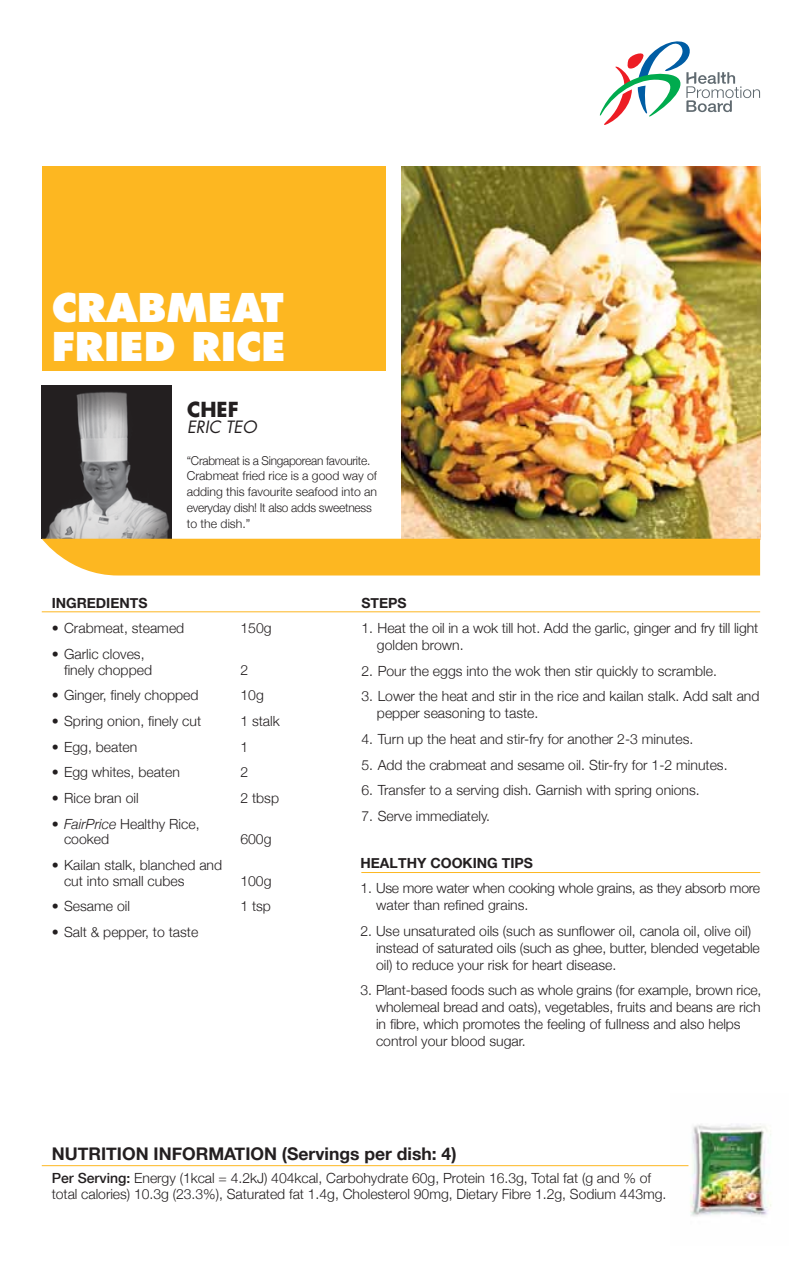
<style>
.page{position:relative;width:802px;height:1288px;background:#fff}
.page>*{position:absolute;margin:0;border:0;box-sizing:border-box;transform-origin:0 0}
.t1{font:800 38.5px/38.5px "Futura";color:#fff}
.t2{font:700 20.12px "Futura";color:#231f20}
.t3{font:700 17.5px "Helvetica Neue";color:#231f20}
.t4{font:italic 16.45px "Futura";color:#231f20}
.t5{font:300 14px/16.8px "Helvetica Neue";color:#231f20}
.t6{font:700 14px "Helvetica Neue";color:#231f20}
.t7{font:300 12.25px/15.8px "Helvetica Neue";color:#231f20}
.s1{font-style:italic}
.s2{font-weight:500}
</style>
<div class="page">
<img style="left:669px;top:1123px;width:102px;height:93px">
<hr style="left:42px;top:1165px;width:646px;height:1px;background:#fdb721">
<div style="left:42px;top:166px;width:343px;height:204px;background:#fdb721"></div>
<svg style="left:599px;top:41px;width:160px;height:84px"></svg>
<hr style="left:42px;top:611px;width:717px;height:1px;background:#fdb721">
<img style="left:42px;top:385px;width:130px;height:153px">
<img style="left:401px;top:167px;width:358px;height:371px">
<div style="left:42px;top:538px;width:717px;height:37px;background:#fdb721"></div>
<hr style="left:361px;top:872px;width:398px;height:1px;background:#fdb721">
<h1 class="t1" style="left:52px;top:289px;width:235px">CRABMEAT<br>FRIED RICE</h1>
<h2 class="t2" style="left:187px;top:396px;width:53px">CHEF</h2>
<p class="t4" style="left:187px;top:416px;width:71px">ERIC TEO</p>
<p class="t7" style="left:187px;top:452px;width:192px">“Crabmeat is a Singaporean favourite.<br>Crabmeat fried rice is a good way of adding this favourite seafood into an everyday dish! It also adds sweetness to the dish.”</p>
<p class="t6" style="left:52px;top:594px;width:97px">INGREDIENTS</p>
<p class="t5" style="left:52px;top:619px;width:134px">• Crabmeat, steamed</p>
<p class="t5" style="left:240px;top:619px;width:33px">150g</p>
<p class="t5" style="left:64px;top:645px;width:89px;line-height:15.8px;text-indent:-12px">• Garlic cloves, finely chopped</p>
<p class="t5" style="left:240px;top:661px;width:9px">2</p>
<p class="t5" style="left:52px;top:686px;width:148px">• Ginger, finely chopped</p>
<p class="t5" style="left:240px;top:686px;width:25px">10g</p>
<p class="t5" style="left:52px;top:712px;width:151px">• Spring onion, finely cut</p>
<p class="t5" style="left:240px;top:712px;width:41px">1 stalk</p>
<p class="t5" style="left:52px;top:737px;width:87px">• Egg, beaten</p>
<p class="t5" style="left:240px;top:737px;width:9px">1</p>
<p class="t5" style="left:52px;top:763px;width:130px">• Egg whites, beaten</p>
<p class="t5" style="left:240px;top:763px;width:9px">2</p>
<p class="t5" style="left:52px;top:789px;width:88px">• Rice bran oil</p>
<p class="t5" style="left:240px;top:789px;width:40px">2 tbsp</p>
<p class="t5" style="left:64px;top:815px;width:137px;line-height:15.8px;text-indent:-12px">• <span class="s1">FairPrice</span> Healthy Rice, cooked</p>
<p class="t5" style="left:240px;top:830px;width:33px">600g</p>
<p class="t5" style="left:64px;top:856px;width:159px;line-height:15.8px;text-indent:-12px">• Kailan stalk, blanched and cut into small cubes</p>
<p class="t5" style="left:240px;top:872px;width:33px">100g</p>
<p class="t5" style="left:52px;top:897px;width:80px">• Sesame oil</p>
<p class="t5" style="left:240px;top:897px;width:32px">1 tsp</p>
<p class="t5" style="left:52px;top:923px;width:148px">• Salt &amp; pepper, to taste</p>
<p class="t6" style="left:361px;top:594px;width:47px">STEPS</p>
<p class="t5" style="left:377px;top:619px;width:383px;text-indent:-16px">1. Heat the oil in a wok till hot. Add the garlic, ginger and fry till light golden brown.</p>
<p class="t5" style="left:361px;top:662px;width:357px">2. Pour the eggs into the wok then stir quickly to scramble.</p>
<p class="t5" style="left:377px;top:687px;width:384px;text-indent:-16px">3. Lower the heat and stir in the rice and kailan stalk. Add salt and pepper seasoning to taste.</p>
<p class="t5" style="left:361px;top:730px;width:333px">4. Turn up the heat and stir-fry for another 2-3 minutes.</p>
<p class="t5" style="left:361px;top:756px;width:367px">5. Add the crabmeat and sesame oil. Stir-fry for 1-2 minutes.</p>
<p class="t5" style="left:361px;top:781px;width:340px">6. Transfer to a serving dish. Garnish with spring onions.</p>
<p class="t5" style="left:361px;top:807px;width:130px">7. Serve immediately.</p>
<p class="t6" style="left:360px;top:853px;width:174px">HEALTHY COOKING TIPS</p>
<p class="t5" style="left:376px;top:879px;width:385px;text-indent:-16px">1. Use more water when cooking whole grains, as they absorb more water than refined grains.</p>
<p class="t5" style="left:376px;top:922px;width:385px;text-indent:-16px">2. Use unsaturated oils (such as sunflower oil, canola oil, olive oil) instead of saturated oils (such as ghee, butter, blended vegetable oil) to reduce your risk for heart disease.</p>
<p class="t5" style="left:375px;top:981px;width:387px;text-indent:-15px">3. Plant-based foods such as whole grains (for example, brown rice, wholemeal bread and oats), vegetables, fruits and beans are rich in fibre, which promotes the feeling of fullness and also helps control your blood sugar.</p>
<p class="t3" style="left:52px;top:1143px;width:406px">NUTRITION INFORMATION (Servings per dish: 4)</p>
<p class="t5" style="left:52px;top:1169px;width:616px;line-height:15.8px"><span class="s2">Per Serving:</span> Energy (1kcal = 4.2kJ) 404kcal, Carbohydrate 60g, Protein 16.3g, Total fat (g and % of total calories) 10.3g (23.3%), Saturated fat 1.4g, Cholesterol 90mg, Dietary Fibre 1.2g, Sodium 443mg.</p>
</div>
